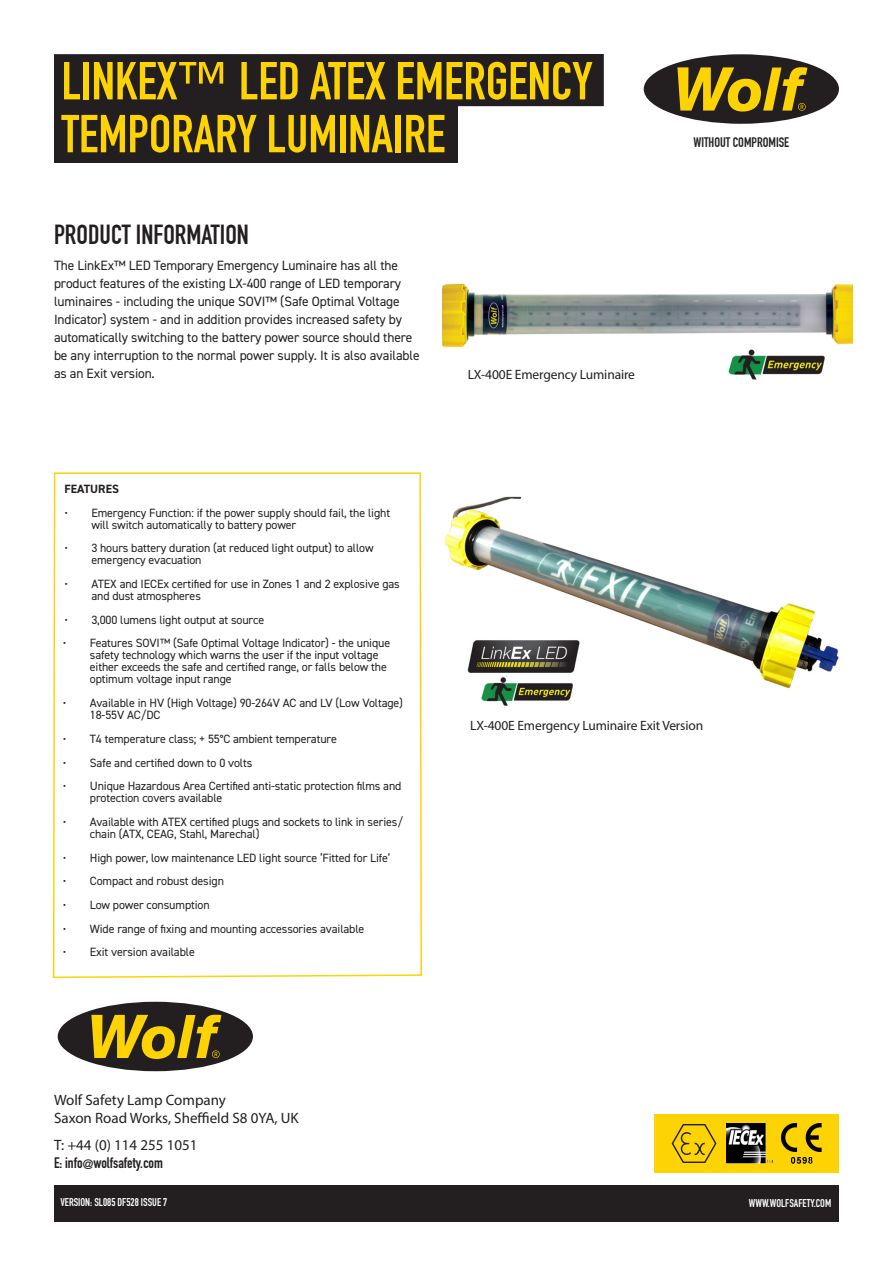
<style>
.page{position:relative;width:893px;height:1263px;background:#fff}
.page>*{position:absolute;margin:0;border:0;box-sizing:border-box;transform-origin:0 0}
.t1{font:52.5px/52.9px "DIN Engschrift LT Alternate";color:#fed304}
.t2{font:27px "DIN Engschrift LT Alternate";color:#231f20}
.t3{font:15px/18px "Myriad Pro";color:#231f20}
.t4{font:15px/18px "DIN Engschrift LT Pro";color:#231f20}
.t5{font:13.5px/18px "DIN2014";letter-spacing:-.01em;color:#231f20}
.t6{font:13.5px "Myriad Pro";letter-spacing:-.01em;color:#231f20}
.t7{font:13.5px "DIN Engschrift LT Alternate";color:#231f20}
.t8{font:12px/12px "DIN2014";letter-spacing:-.01em;color:#231f20}
.t9{font:700 12px "DIN2014";color:#231f20}
.t10{font:11.1px "DIN Engschrift LT Pro";color:#fff}
.s1{font-family:"Myriad Pro"}
</style>
<div class="page">
<div style="left:54px;top:1185px;width:785px;height:36px;background:#231f20"></div>
<svg style="left:52px;top:472px;width:370px;height:507px"></svg>
<div style="left:644px;top:54px;width:195px;height:70px;background:#231f20;border-radius:50%"></div>
<svg style="left:677px;top:67px;width:130px;height:45px"></svg>
<div style="left:54px;top:54px;width:550px;height:52px;background:#231f20"></div>
<div style="left:54px;top:106px;width:403px;height:57px;background:#231f20"></div>
<img style="left:443px;top:283px;width:409px;height:97px">
<img style="left:445px;top:496px;width:394px;height:210px">
<div style="left:58px;top:1002px;width:195px;height:69px;background:#231f20;border-radius:50%"></div>
<svg style="left:91px;top:1015px;width:130px;height:44px"></svg>
<div style="left:654px;top:1114px;width:184px;height:58px;background:#fed304"></div>
<img style="left:781px;top:1124px;width:40px;height:40px">
<svg style="left:671px;top:1124px;width:46px;height:39px"></svg>
<img style="left:727px;top:1123px;width:46px;height:41px">
<p class="t1" style="left:61px;top:55px;width:533px">LINKEX™ LED ATEX EMERGENCY<br>TEMPORARY LUMINAIRE</p>
<p class="t2" style="left:54px;top:219px;width:196px">PRODUCT INFORMATION</p>
<p class="t5" style="left:54px;top:256px;width:367px">The LinkEx™ LED Temporary Emergency Luminaire has all the product features of the existing LX-400 range of LED temporary luminaires - including the unique SOVI™ (Safe Optimal Voltage Indicator) system - and in addition provides increased safety by automatically switching to the battery power source should there be any interruption to the normal power supply. It is also available as an Exit version.</p>
<p class="t6" style="left:468px;top:366px;width:169px">LX-400E Emergency Luminaire</p>
<p class="t7" style="left:693px;top:134px;width:97px">WITHOUT COMPROMISE</p>
<p class="t9" style="left:64px;top:481px;width:56px">FEATURES</p>
<p class="t8" style="left:91px;top:506px;width:300px;text-indent:-27px">• Emergency Function: if the power supply should fail, the light will switch automatically to battery power</p>
<p class="t8" style="left:91px;top:542px;width:284px;text-indent:-27px">• 3 hours battery duration (at reduced light output) to allow emergency evacuation</p>
<p class="t8" style="left:91px;top:578px;width:310px;text-indent:-27px">• ATEX and IECEx certified for use in Zones 1 and 2 explosive gas and dust atmospheres</p>
<p class="t8" style="left:64px;top:613px;width:201px">• 3,000 lumens light output at source</p>
<p class="t8" style="left:90px;top:637px;width:302px;text-indent:-27px">• Features SOVI™ (Safe Optimal Voltage Indicator) - the unique safety technology which warns the user if the input voltage either exceeds the safe and certified range, or falls below the optimum voltage input range</p>
<p class="t8" style="left:90px;top:697px;width:315px;text-indent:-27px">• Available in HV (High Voltage) 90-264V AC and LV (Low Voltage)<br>18-55V AC/DC</p>
<p class="t8" style="left:63px;top:732px;width:276px">• T4 temperature class; + 55°C ambient temperature</p>
<p class="t8" style="left:63px;top:756px;width:191px">• Safe and certified down to 0 volts</p>
<p class="t8" style="left:90px;top:780px;width:313px;text-indent:-27px">• Unique Hazardous Area Certified anti-static protection films and protection covers available</p>
<p class="t8" style="left:90px;top:815px;width:315px;text-indent:-27px">• Available with ATEX certified plugs and sockets to link in series/ chain (ATX, CEAG, Stahl, Marechal)</p>
<p class="t8" style="left:63px;top:851px;width:329px">• High power, low maintenance LED light source ‘Fitted for Life’</p>
<p class="t8" style="left:63px;top:875px;width:163px">• Compact and robust design</p>
<p class="t8" style="left:63px;top:899px;width:148px">• Low power consumption</p>
<p class="t8" style="left:63px;top:922px;width:303px">• Wide range of fixing and mounting accessories available</p>
<p class="t8" style="left:63px;top:946px;width:134px">• Exit version available</p>
<p class="t3" style="left:54px;top:1091px;width:246px">Wolf Safety Lamp Company<br>Saxon Road Works, Sheffield S8 0YA, UK</p>
<p class="t4" style="left:54px;top:1135px;width:145px"><span class="s1">T: +44 (0) 114 255 1051<br></span>E: info<sub>@</sub>wolfsafety.com</p>
<p class="t10" style="left:60px;top:1195px;width:108px">VERSION: SL085 DF528 ISSUE 7</p>
<p class="t6" style="left:470px;top:717px;width:234px">LX-400E Emergency Luminaire Exit Version</p>
<p class="t10" style="left:749px;top:1196px;width:84px">WWW.WOLFSAFETY.COM</p>
</div>
